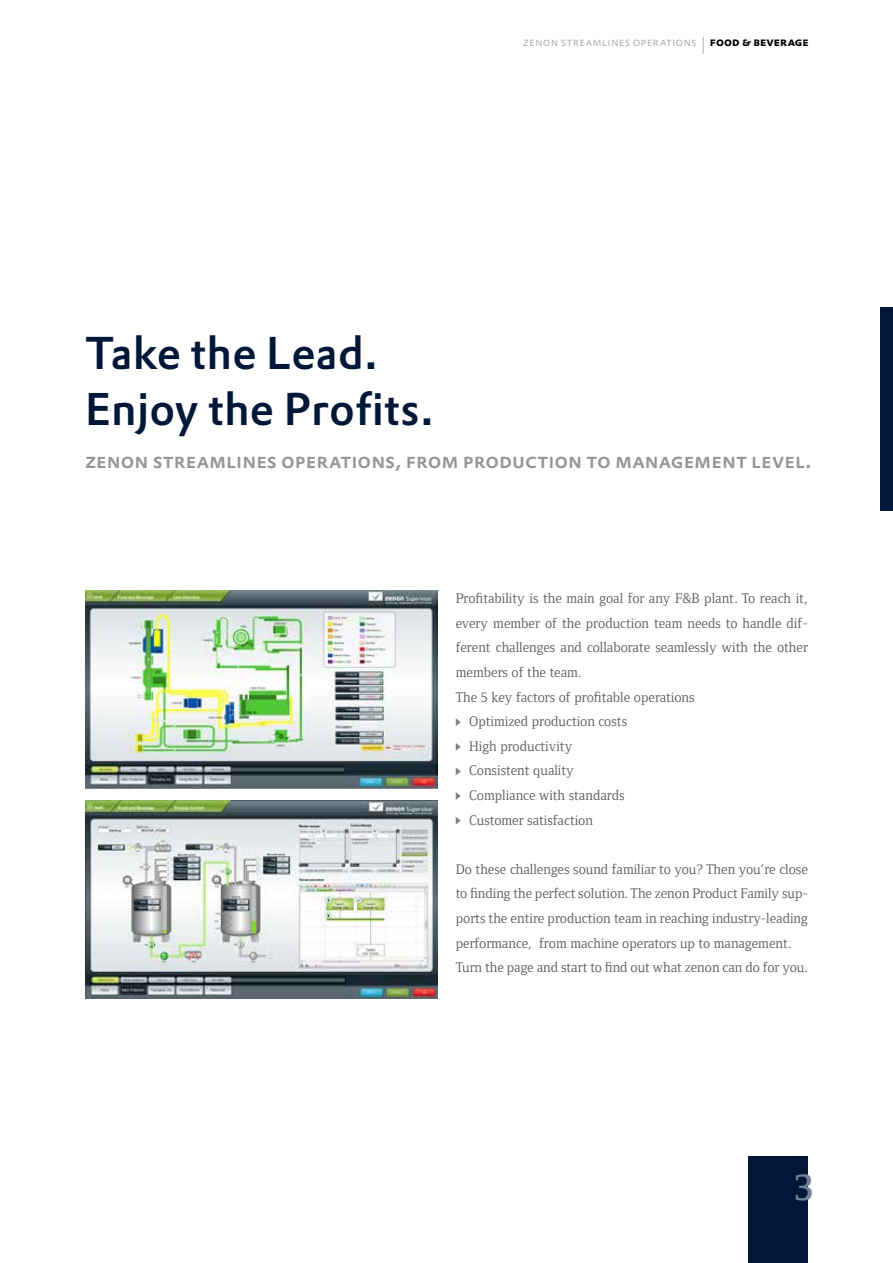
<style>
.page{position:relative;width:893px;height:1263px;background:#fff}
.page>*{position:absolute;margin:0;border:0;box-sizing:border-box;transform-origin:0 0}
.t1{font:500 45px/55.3px "DTL Prokyon TOT";letter-spacing:.005em;color:#001738}
.t2{font:600 37.5px "Foundry Form Serif";color:#72829b}
.t3{font:500 21px "DTL Prokyon TOT Caps";color:#939598}
.t4{font:14.25px/24.6px "Foundry Form Serif";color:#58595b}
.t5{font:300 12px "DTL Prokyon TOT Caps";letter-spacing:.005em;color:#a7a9ac}
.s1{font-size:24px}
.s2{font-weight:700;color:#000}
</style>
<div class="page">
<hr style="left:0;top:308px;width:1px;height:203px;background:#001738">
<div style="left:880px;top:308px;width:13px;height:203px;background:#001738"></div>
<div style="left:748px;top:1157px;width:60px;height:106px;background:#001738"></div>
<svg style="left:456px;top:718px;width:5px;height:8px"></svg>
<svg style="left:456px;top:743px;width:5px;height:8px"></svg>
<svg style="left:456px;top:768px;width:5px;height:7px"></svg>
<svg style="left:456px;top:792px;width:5px;height:8px"></svg>
<svg style="left:456px;top:817px;width:5px;height:7px"></svg>
<img style="left:85px;top:591px;width:352px;height:198px">
<img style="left:85px;top:800px;width:352px;height:198px">
<p class="t5" style="left:523px;top:34px;width:287px">zenon streamlines operations <span class="s1">I</span> <span class="s2">food &amp; beverage</span></p>
<h1 class="t1" style="left:85px;top:326px;width:350px">Take the Lead.<br>Enjoy the Profits.</h1>
<h3 class="t3" style="left:85px;top:447px;width:728px">zenon streamlines operations, from production to management level.</h3>
<p class="t4" style="left:456px;top:586px;width:354px">Profitability is the main goal for any F&amp;B plant. To reach it,</p>
<p class="t4" style="left:456px;top:611px;width:354px">every member of the production team needs to handle dif-</p>
<p class="t4" style="left:456px;top:635px;width:354px">ferent challenges and collaborate seamlessly with the other</p>
<p class="t4" style="left:456px;top:660px;width:127px">members of the team.</p>
<p class="t4" style="left:456px;top:684px;width:240px">The 5 key factors of profitable operations</p>
<p class="t4" style="left:469px;top:709px;width:159px">Optimized production costs</p>
<p class="t4" style="left:469px;top:734px;width:105px">High productivity</p>
<p class="t4" style="left:469px;top:758px;width:106px">Consistent quality</p>
<p class="t4" style="left:469px;top:783px;width:157px">Compliance with standards</p>
<p class="t4" style="left:469px;top:807px;width:125px">Customer satisfaction</p>
<p class="t4" style="left:456px;top:857px;width:354px">Do these challenges sound familiar to you? Then you’re close to finding the perfect solution. The zenon Product Family sup&shy;ports the entire production team in reaching industry-leading performance, from machine operators up to management.<br>Turn the page and start to find out what zenon can do for you.</p>
<h2 class="t2" style="left:795px;top:1166px;width:21px">3</h2>
</div>
